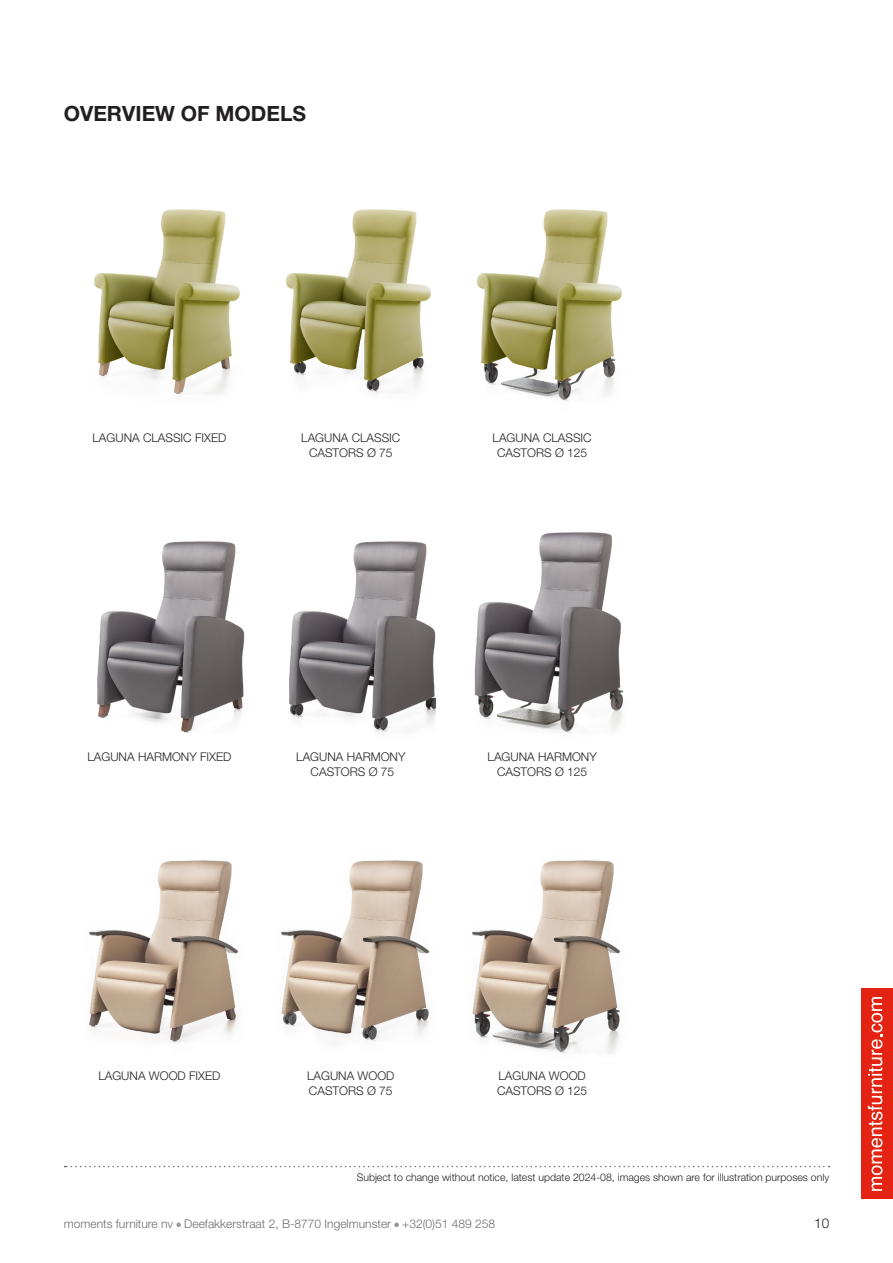
<style>
.page{position:relative;width:893px;height:1263px;background:#fff}
.page>*{position:absolute;margin:0;border:0;box-sizing:border-box;transform-origin:0 0}
.t1{font:700 21px "Helvetica Neue LT Std";color:#231f20}
.t2{font:300 13.5px "Helvetica Neue LT Std";color:#231f20}
.t3{font:300 12px/14.4px "Helvetica Neue LT Std";color:#231f20;text-align:center}
.t4{font:300 12px "Helvetica Neue LT Std";color:#6c6d70}
.t5{font:300 10.5px "Helvetica Neue LT Std";color:#231f20}
</style>
<div class="page">
<svg style="left:176px;top:1222px;width:5px;height:5px"></svg>
<svg style="left:394px;top:1222px;width:5px;height:5px"></svg>
<div style="left:861px;top:989px;width:32px;height:210px;background:#e42313"></div>
<svg style="left:868px;top:997px;width:14px;height:194px"></svg>
<svg style="left:65px;top:1166px;width:764px;height:1px"></svg>
<img style="left:94px;top:209px;width:146px;height:186px">
<img style="left:285px;top:209px;width:146px;height:184px">
<img style="left:476px;top:209px;width:146px;height:192px">
<img style="left:97px;top:541px;width:147px;height:192px">
<img style="left:289px;top:541px;width:147px;height:192px">
<img style="left:474px;top:532px;width:150px;height:201px">
<img style="left:89px;top:860px;width:150px;height:182px">
<img style="left:281px;top:860px;width:149px;height:181px">
<img style="left:472px;top:860px;width:149px;height:194px">
<h1 class="t1" style="left:64px;top:101px;width:244px">OVERVIEW OF MODELS</h1>
<p class="t3" style="left:93px;top:431px;width:135px">LAGUNA CLASSIC FIXED</p>
<p class="t3" style="left:301px;top:431px;width:101px">LAGUNA CLASSIC<br>CASTORS Ø 75</p>
<p class="t3" style="left:493px;top:431px;width:101px">LAGUNA CLASSIC<br>CASTORS Ø 125</p>
<p class="t3" style="left:88px;top:749px;width:145px">LAGUNA HARMONY FIXED</p>
<p class="t3" style="left:296px;top:749px;width:111px">LAGUNA HARMONY<br>CASTORS Ø 75</p>
<p class="t3" style="left:488px;top:749px;width:111px">LAGUNA HARMONY<br>CASTORS Ø 125</p>
<p class="t3" style="left:98px;top:1068px;width:124px">LAGUNA WOOD FIXED</p>
<p class="t3" style="left:307px;top:1068px;width:89px;text-align:left">LAGUNA WOOD<br>CASTORS Ø 75</p>
<p class="t3" style="left:497px;top:1068px;width:92px;text-align:left">LAGUNA WOOD<br>CASTORS Ø 125</p>
<p class="t5" style="left:357px;top:1170px;width:474px">Subject to change without notice, latest update 2024-08, images shown are for illustration purposes only</p>
<p class="t4" style="left:64px;top:1216px;width:433px">moments furniture nv Deefakkerstraat 2, B-8770 Ingelmunster +32(0)51 489 258</p>
<p class="t2" style="left:814px;top:1215px;width:17px">10</p>
</div>
